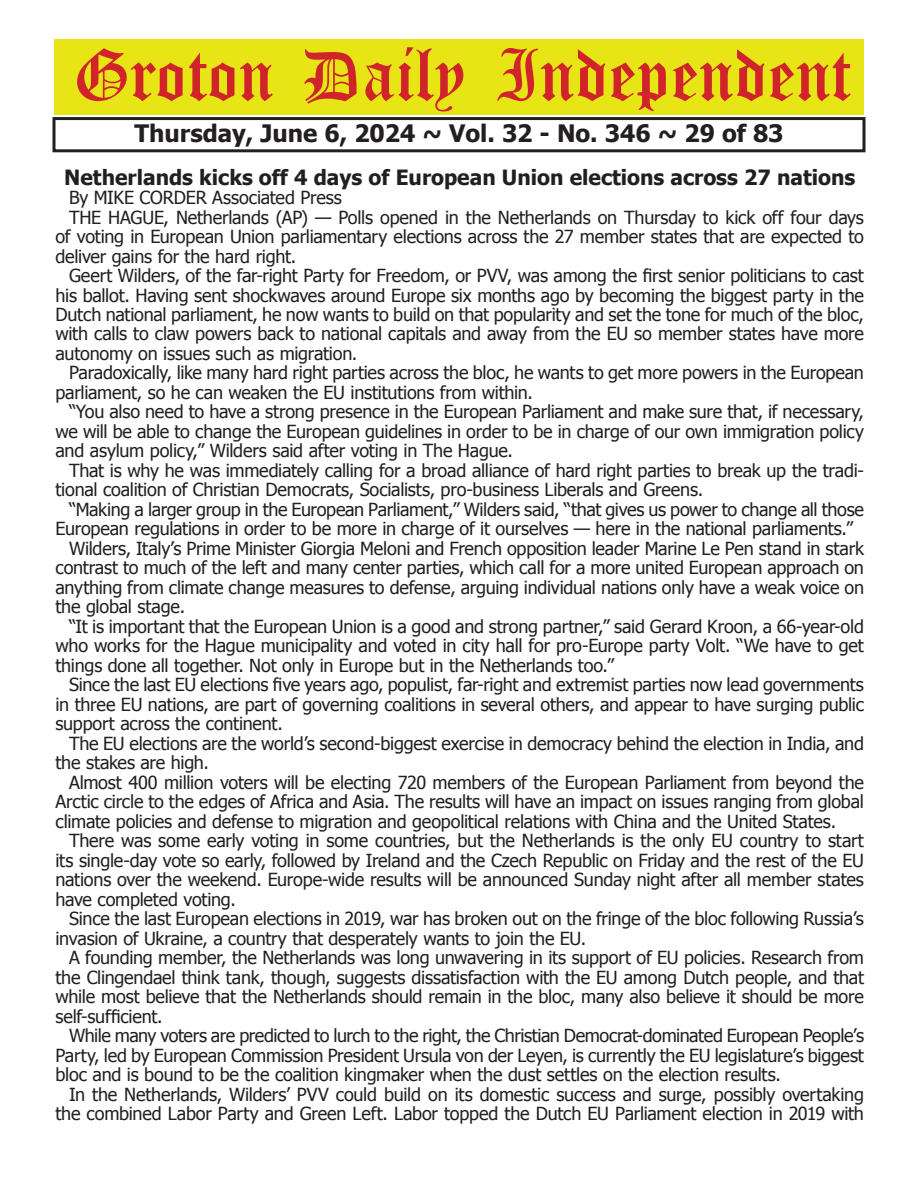
<style>
.page{position:relative;width:918px;height:1188px;background:#fff}
.page>*{position:absolute;margin:0;border:0;box-sizing:border-box;transform-origin:0 0}
.t1{font:54px "Old English Five";color:#d1232a}
.t2{font:700 24px "Tahoma";color:#231f20}
.t3{font:700 21px "Tahoma";color:#231f20}
.t4{font:18px "Tahoma";letter-spacing:-.015em;color:#231f20}
</style>
<div class="page">
<div style="left:52px;top:117px;width:814px;height:35px;border:3px solid #231f20"></div>
<div style="left:54px;top:40px;width:810px;height:75px;background:#e7e515"></div>
<h1 class="t1" style="left:73px;top:50px;width:779px">Groton Daily Independent</h1>
<h2 class="t2" style="left:135px;top:116px;width:651px">Thursday, June 6, 2024 ~ Vol. 32 - No. 346 ~ 29 of 83</h2>
<p class="t3" style="left:64px;top:162px;width:792px">Netherlands kicks off 4 days of European Union elections across 27 nations</p>
<p class="t4" style="left:69px;top:185px;width:274px">By MIKE CORDER Associated Press</p>
<p class="t4" style="left:69px;top:205px;width:796px">THE HAGUE, Netherlands (AP) — Polls opened in the Netherlands on Thursday to kick off four days</p>
<p class="t4" style="left:56px;top:224px;width:810px">of voting in European Union parliamentary elections across the 27 member states that are expected to</p>
<p class="t4" style="left:56px;top:244px;width:242px">deliver gains for the hard right.</p>
<p class="t4" style="left:69px;top:263px;width:796px">Geert Wilders, of the far-right Party for Freedom, or PVV, was among the first senior politicians to cast</p>
<p class="t4" style="left:56px;top:283px;width:810px">his ballot. Having sent shockwaves around Europe six months ago by becoming the biggest party in the</p>
<p class="t4" style="left:56px;top:302px;width:810px">Dutch national parliament, he now wants to build on that popularity and set the tone for much of the bloc,</p>
<p class="t4" style="left:56px;top:322px;width:810px">with calls to claw powers back to national capitals and away from the EU so member states have more</p>
<p class="t4" style="left:56px;top:341px;width:303px">autonomy on issues such as migration.</p>
<p class="t4" style="left:69px;top:361px;width:796px">Paradoxically, like many hard right parties across the bloc, he wants to get more powers in the European</p>
<p class="t4" style="left:56px;top:380px;width:479px">parliament, so he can weaken the EU institutions from within.</p>
<p class="t4" style="left:69px;top:400px;width:797px">“You also need to have a strong presence in the European Parliament and make sure that, if necessary,</p>
<p class="t4" style="left:56px;top:419px;width:810px">we will be able to change the European guidelines in order to be in charge of our own immigration policy</p>
<p class="t4" style="left:56px;top:439px;width:459px">and asylum policy,” Wilders said after voting in The Hague.</p>
<p class="t4" style="left:69px;top:458px;width:796px">That is why he was immediately calling for a broad alliance of hard right parties to break up the tradi-</p>
<p class="t4" style="left:56px;top:478px;width:649px">tional coalition of Christian Democrats, Socialists, pro-business Liberals and Greens.</p>
<p class="t4" style="left:69px;top:497px;width:797px">“Making a larger group in the European Parliament,” Wilders said, “that gives us power to change all those</p>
<p class="t4" style="left:56px;top:517px;width:799px">European regulations in order to be more in charge of it ourselves — here in the national parliaments.”</p>
<p class="t4" style="left:69px;top:536px;width:796px">Wilders, Italy’s Prime Minister Giorgia Meloni and French opposition leader Marine Le Pen stand in stark</p>
<p class="t4" style="left:56px;top:556px;width:810px">contrast to much of the left and many center parties, which call for a more united European approach on</p>
<p class="t4" style="left:56px;top:575px;width:810px">anything from climate change measures to defense, arguing individual nations only have a weak voice on</p>
<p class="t4" style="left:56px;top:595px;width:131px">the global stage.</p>
<p class="t4" style="left:69px;top:614px;width:796px">“It is important that the European Union is a good and strong partner,” said Gerard Kroon, a 66-year-old</p>
<p class="t4" style="left:56px;top:634px;width:810px">who works for the Hague municipality and voted in city hall for pro-Europe party Volt. “We have to get</p>
<p class="t4" style="left:56px;top:653px;width:560px">things done all together. Not only in Europe but in the Netherlands too.”</p>
<p class="t4" style="left:69px;top:673px;width:796px">Since the last EU elections five years ago, populist, far-right and extremist parties now lead governments</p>
<p class="t4" style="left:56px;top:692px;width:810px">in three EU nations, are part of governing coalitions in several others, and appear to have surging public</p>
<p class="t4" style="left:56px;top:712px;width:229px">support across the continent.</p>
<p class="t4" style="left:69px;top:731px;width:796px">The EU elections are the world’s second-biggest exercise in democracy behind the election in India, and</p>
<p class="t4" style="left:56px;top:751px;width:155px">the stakes are high.</p>
<p class="t4" style="left:69px;top:770px;width:796px">Almost 400 million voters will be electing 720 members of the European Parliament from beyond the</p>
<p class="t4" style="left:56px;top:790px;width:810px">Arctic circle to the edges of Africa and Asia. The results will have an impact on issues ranging from global</p>
<p class="t4" style="left:56px;top:809px;width:782px">climate policies and defense to migration and geopolitical relations with China and the United States.</p>
<p class="t4" style="left:69px;top:829px;width:796px">There was some early voting in some countries, but the Netherlands is the only EU country to start</p>
<p class="t4" style="left:56px;top:848px;width:810px">its single-day vote so early, followed by Ireland and the Czech Republic on Friday and the rest of the EU</p>
<p class="t4" style="left:56px;top:868px;width:810px">nations over the weekend. Europe-wide results will be announced Sunday night after all member states</p>
<p class="t4" style="left:56px;top:887px;width:182px">have completed voting.</p>
<p class="t4" style="left:69px;top:907px;width:796px">Since the last European elections in 2019, war has broken out on the fringe of the bloc following Russia’s</p>
<p class="t4" style="left:56px;top:926px;width:532px">invasion of Ukraine, a country that desperately wants to join the EU.</p>
<p class="t4" style="left:69px;top:946px;width:797px">A founding member, the Netherlands was long unwavering in its support of EU policies. Research from</p>
<p class="t4" style="left:56px;top:965px;width:810px">the Clingendael think tank, though, suggests dissatisfaction with the EU among Dutch people, and that</p>
<p class="t4" style="left:56px;top:985px;width:810px">while most believe that the Netherlands should remain in the bloc, many also believe it should be more</p>
<p class="t4" style="left:56px;top:1004px;width:109px">self-sufficient.</p>
<p class="t4" style="left:69px;top:1024px;width:797px">While many voters are predicted to lurch to the right, the Christian Democrat-dominated European People’s</p>
<p class="t4" style="left:56px;top:1043px;width:810px">Party, led by European Commission President Ursula von der Leyen, is currently the EU legislature’s biggest</p>
<p class="t4" style="left:56px;top:1063px;width:727px">bloc and is bound to be the coalition kingmaker when the dust settles on the election results.</p>
<p class="t4" style="left:69px;top:1082px;width:797px">In the Netherlands, Wilders’ PVV could build on its domestic success and surge, possibly overtaking</p>
<p class="t4" style="left:56px;top:1102px;width:810px">the combined Labor Party and Green Left. Labor topped the Dutch EU Parliament election in 2019 with</p>
</div>
